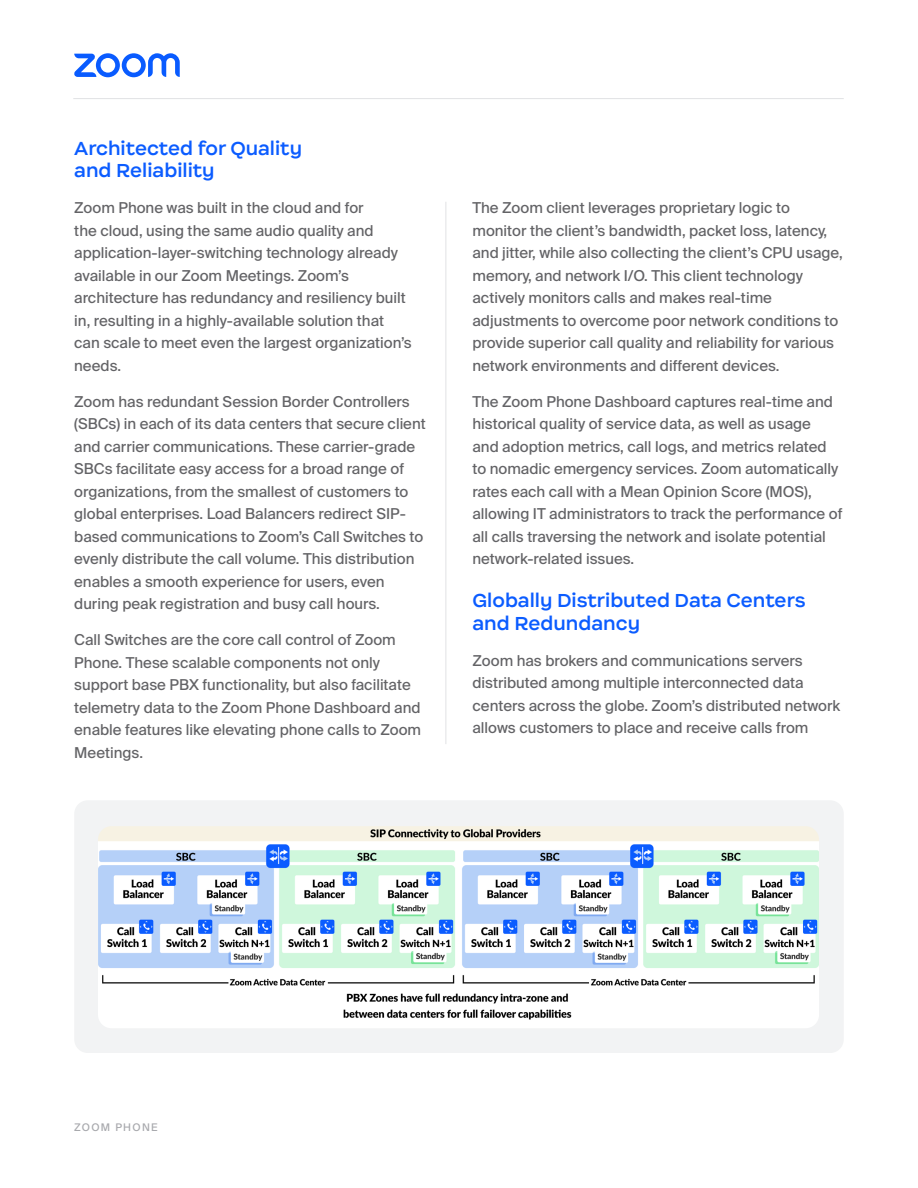
<style>
.page{position:relative;width:918px;height:1188px;background:#fff}
.page>*{position:absolute;margin:0;border:0;box-sizing:border-box;transform-origin:0 0}
.Body{font:600 18px/22.5px "Happy Display";color:#0b5cff}
.t1{font:15px/22.5px "Almaden Sans";color:#636366}
.t2{font:10.5px "Almaden Sans";letter-spacing:.125em;color:#a8a9ad}
</style>
<div class="page">
<div style="left:74px;top:800px;width:770px;height:253px;background:#f2f3f4;border-radius:14px"></div>
<svg style="left:74px;top:53px;width:106px;height:24px"></svg>
<hr style="left:73px;top:98px;width:771px;height:1px;background:#e1e2e4">
<hr style="left:446px;top:202px;width:1px;height:542px;background:#e1e2e4">
<img style="left:98px;top:826px;width:721px;height:202px">
<p class="Body" style="left:74px;top:137px;width:229px">Architected for Quality and Reliability</p>
<h4 class="t1" style="left:74px;top:197px;width:339px">Zoom Phone was built in the cloud and for<br>the cloud, using the same audio quality and application-layer-switching technology already available in our Zoom Meetings. Zoom’s architecture has redundancy and resiliency built in, resulting in a highly-available solution that can scale to meet even the largest organization’s needs.</h4>
<h4 class="t1" style="left:74px;top:390px;width:353px">Zoom has redundant Session Border Controllers (SBCs) in each of its data centers that secure client and carrier communications. These carrier-grade SBCs facilitate easy access for a broad range of organizations, from the smallest of customers to global enterprises. Load Balancers redirect SIP&shy;based communications to Zoom’s Call Switches to evenly distribute the call volume. This distribution enables a smooth experience for users, even during peak registration and busy call hours.</h4>
<h4 class="t1" style="left:74px;top:629px;width:348px">Call Switches are the core call control of Zoom Phone. These scalable components not only support base PBX functionality, but also facilitate telemetry data to the Zoom Phone Dashboard and enable features like elevating phone calls to Zoom Meetings.</h4>
<h4 class="t1" style="left:472px;top:197px;width:372px">The Zoom client leverages proprietary logic to monitor the client’s bandwidth, packet loss, latency, and jitter, while also collecting the client’s CPU usage, memory, and network I/O. This client technology actively monitors calls and makes real-time adjustments to overcome poor network conditions to provide superior call quality and reliability for various network environments and different devices.</h4>
<h4 class="t1" style="left:472px;top:390px;width:372px">The Zoom Phone Dashboard captures real-time and historical quality of service data, as well as usage<br>and adoption metrics, call logs, and metrics related to nomadic emergency services. Zoom automatically rates each call with a Mean Opinion Score (MOS), allowing IT administrators to track the performance of all calls traversing the network and isolate potential network-related issues.</h4>
<p class="Body" style="left:472px;top:589px;width:335px">Globally Distributed Data Centers and Redundancy</p>
<h4 class="t1" style="left:472px;top:649px;width:369px">Zoom has brokers and communications servers distributed among multiple interconnected data centers across the globe. Zoom’s distributed network allows customers to place and receive calls from</h4>
<p class="t2" style="left:74px;top:1121px;width:85px">ZOOM PHONE</p>
</div>
